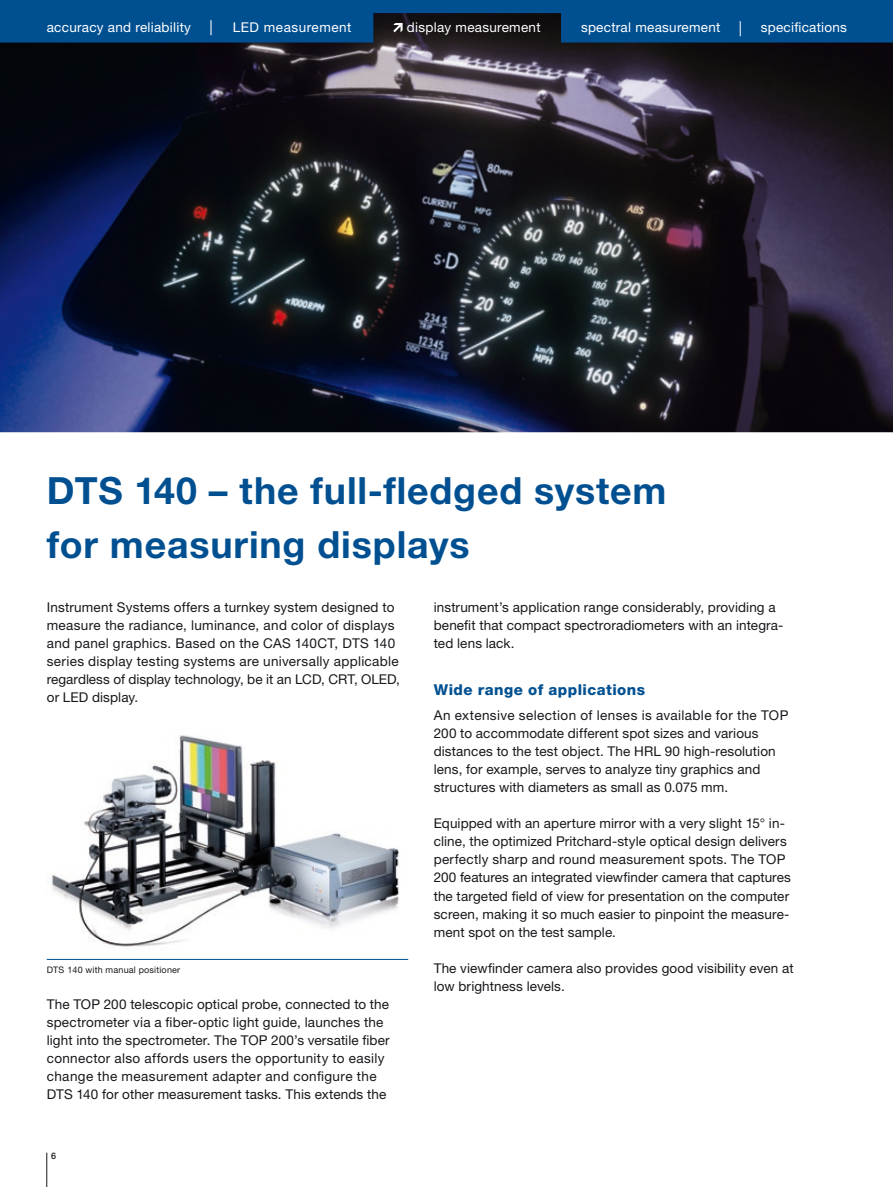
<style>
.page{position:relative;width:893px;height:1187px;background:#fff}
.page>*{position:absolute;margin:0;border:0;box-sizing:border-box;transform-origin:0 0}
.t1{font:700 37.5px/54px "Helvetica Neue LT Std";letter-spacing:.02em;color:#005091}
.t2{font:800 15px "Helvetica Neue LT Std";letter-spacing:.03em;color:#005091}
.t3{font:13.5px/18px "Helvetica Neue LT Std";letter-spacing:.01em;color:#1a171c}
.t4{font:13.5px "Helvetica Neue LT Std";letter-spacing:.02em;color:#fff}
.t5{font:13.5px "Helvetica Neue LT Std";letter-spacing:.04em;color:#fff}
.t6{font:9px "Helvetica Neue LT Std";letter-spacing:.02em;color:#1a171c}
.t7{font:500 9px "Helvetica Neue LT Std";color:#1a171c}
.s1{font-size:15px}
</style>
<div class="page">
<img style="left:0;top:43px;width:893px;height:389px">
<hr style="left:47px;top:958px;width:361px;height:1px;background:#005091">
<img style="left:51px;top:735px;width:349px;height:212px">
<hr style="left:47px;top:1152px;width:1px;height:34px;background:#1a171c">
<svg style="left:0;top:0;width:893px;height:43px;background:#03467e"></svg>
<p class="t4" style="left:47px;top:19px;width:168px">accuracy and reliability <span class="s1">|</span></p>
<p class="t5" style="left:233px;top:19px;width:120px">LED measurement</p>
<p class="t4" style="left:407px;top:19px;width:135px">display measurement</p>
<p class="t4" style="left:581px;top:20px;width:268px">spectral measurement <span class="s1">|</span> specifications</p>
<h1 class="t1" style="left:47px;top:463px;width:621px">DTS 140 – the full-fledged system for measuring displays</h1>
<p class="t3" style="left:47px;top:598px;width:355px">Instrument Systems offers a turnkey system designed to measure the radiance, luminance, and color of displays and panel graphics. Based on the CAS 140CT, DTS 140 series display testing systems are universally applicable regardless of display technology, be it an LCD, CRT, OLED, or LED display.</p>
<p class="t3" style="left:434px;top:598px;width:351px">instrument’s application range considerably, providing a benefit that compact spectroradiometers with an integra&shy;ted lens lack.</p>
<p class="t2" style="left:434px;top:680px;width:213px">Wide range of applications</p>
<p class="t3" style="left:434px;top:706px;width:356px">An extensive selection of lenses is available for the TOP 200 to accommodate different spot sizes and various distances to the test object. The HRL 90 high-resolution lens, for example, serves to analyze tiny graphics and structures with diameters as small as 0.075 mm.</p>
<p class="t3" style="left:434px;top:814px;width:359px">Equipped with an aperture mirror with a very slight 15° in&shy;cline, the optimized Pritchard-style optical design delivers perfectly sharp and round measurement spots. The TOP 200 features an integrated viewfinder camera that captures the targeted field of view for presentation on the computer screen, making it so much easier to pinpoint the measure&shy;ment spot on the test sample.</p>
<p class="t3" style="left:434px;top:958px;width:361px">The viewfinder camera also provides good visibility even at low brightness levels.</p>
<p class="t6" style="left:47px;top:963px;width:135px">DTS 140 with manual positioner</p>
<p class="t3" style="left:47px;top:994px;width:344px">The TOP 200 telescopic optical probe, connected to the spectrometer via a fiber-optic light guide, launches the light into the spectrometer. The TOP 200’s versatile fiber connector also affords users the opportunity to easily change the measurement adapter and configure the DTS 140 for other measurement tasks. This extends the</p>
<p class="t7" style="left:51px;top:1150px;width:7px">6</p>
</div>
